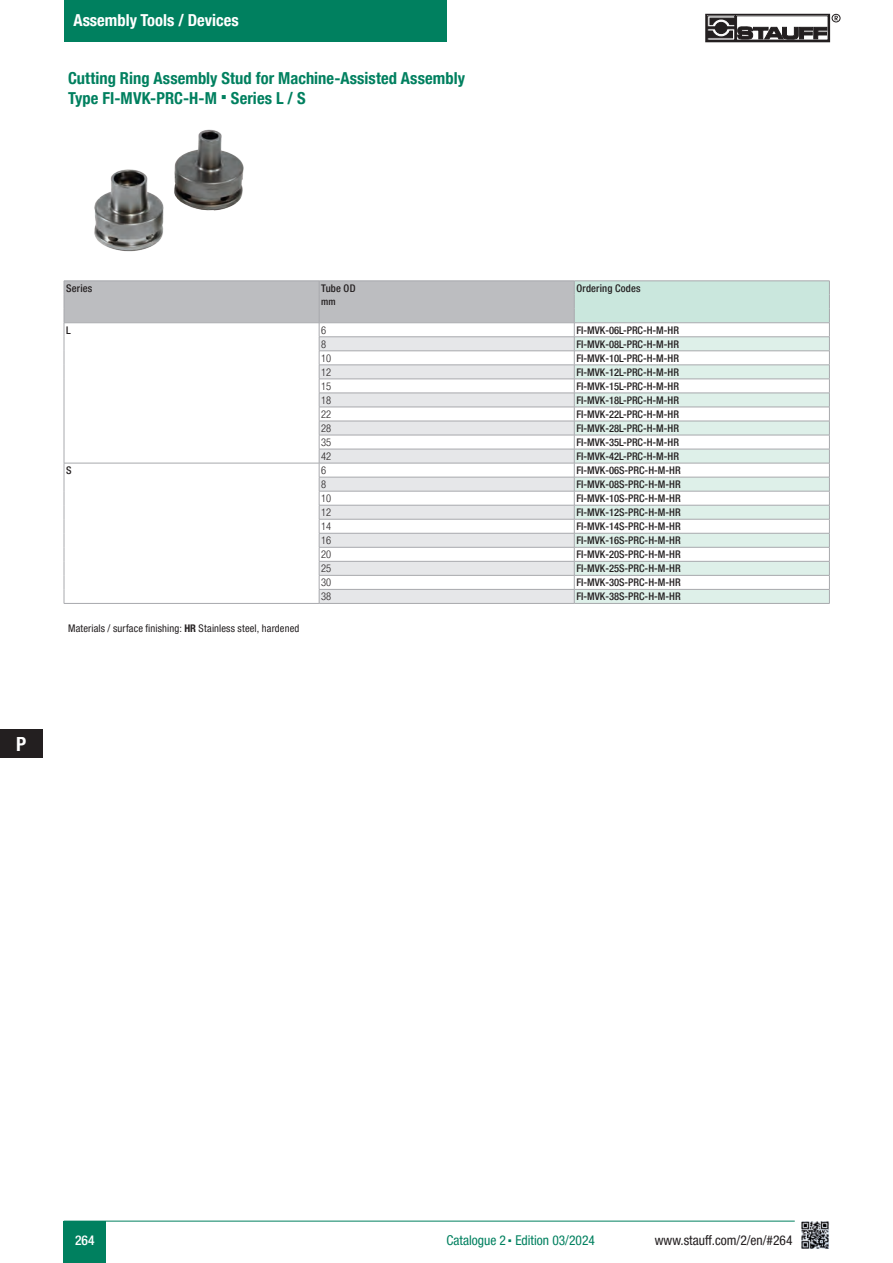
<style>
.page{position:relative;width:893px;height:1263px;background:#fff}
.page>*{position:absolute;margin:0;border:0;box-sizing:border-box;transform-origin:0 0}
.t1{font:700 condensed 19.5px "Helvetica Neue LTW1 G";color:#fff}
.t2{font:700 condensed 16.5px/19.8px "Helvetica Neue LTW1 G";letter-spacing:.005em;color:#00805f}
.t3{font:700 condensed 16.5px "Helvetica Neue LTW1 G";color:#fff}
.t4{font:condensed 13.5px "Helvetica Neue LTW1 G";color:#00805f}
.t5{font:condensed 13.5px "Helvetica Neue LTW1 G";color:#231f20}
.t6{font:500 condensed 13.5px "Helvetica Neue LTW1 G";color:#fff}
.t7{font:500 condensed 10.5px "Helvetica Neue LTW1 G";color:#231f20}
.t8{font:condensed 10.5px "Helvetica Neue LTW1 G";letter-spacing:.015em;color:#231f20}
.t9{font:300 condensed 10.5px "Helvetica Neue LTW1 G";color:#231f20}
.t10{font:500 condensed 10.5px "Helvetica Neue LTW1 G";letter-spacing:.02em;color:#231f20}
.t11{font:500 condensed 9.75px "Helvetica Neue LTW1 G";color:#231f20}
.s1{font-weight:700}
</style>
<div class="page">
<div style="left:64px;top:0;width:382px;height:42px;background:#00805f"></div>
<div style="left:706px;top:14px;width:124px;height:28px;border:1px solid #231f20"></div>
<svg style="left:710px;top:25px;width:23px;height:13px"></svg>
<div style="left:832px;top:14px;width:9px;height:8px;border:1px solid #231f20;border-radius:50%"></div>
<svg style="left:835px;top:16px;width:3px;height:4px"></svg>
<svg style="left:710px;top:18px;width:25px;height:7px"></svg>
<svg style="left:708px;top:31px;width:24px;height:7px"></svg>
<svg style="left:713px;top:20px;width:16px;height:16px"></svg>
<div style="left:713px;top:20px;width:16px;height:16px;border:1px solid #fff;border-radius:50%"></div>
<div style="left:715px;top:22px;width:12px;height:12px;background:#231f20;border-radius:50%"></div>
<div style="left:715px;top:22px;width:12px;height:12px;border:1px solid #231f20;border-radius:50%"></div>
<div style="left:708px;top:27px;width:28px;height:2px;background:#231f20;border:1px solid #231f20"></div>
<svg style="left:738px;top:27px;width:89px;height:13px"></svg>
<div style="left:64px;top:1221px;width:42px;height:42px;background:#00805f"></div>
<hr style="left:64px;top:1221px;width:765px;height:1px;background:#00805f">
<div style="left:0;top:730px;width:43px;height:28px;background:#231f20"></div>
<svg style="left:792px;top:1220px;width:38px;height:29px"></svg>
<img style="left:94px;top:129px;width:150px;height:123px">
<hr style="left:574px;top:603px;width:256px;height:1px;background:#a8a9ad">
<hr style="left:319px;top:603px;width:255px;height:1px;background:#a8a9ad">
<svg style="left:64px;top:281px;width:766px;height:322px"></svg>
<hr style="left:64px;top:603px;width:255px;height:1px;background:#a8a9ad">
<h2 class="t3" style="left:73px;top:10px;width:167px">Assembly Tools / Devices</h2>
<h2 class="t2" style="left:68px;top:69px;width:398px">Cutting Ring Assembly Stud for Machine-Assisted Assembly<br>Type FI-MVK-PRC-H-M ▪ Series L / S</h2>
<p class="t7" style="left:66px;top:282px;width:28px">Series</p>
<p class="t7" style="left:321px;top:282px;width:36px">Tube OD</p>
<p class="t10" style="left:576px;top:282px;width:66px">Ordering Codes</p>
<p class="t11" style="left:321px;top:296px;width:16px">mm</p>
<p class="t7" style="left:66px;top:324px;width:6px">L</p>
<p class="t9" style="left:321px;top:324px;width:7px">6</p>
<p class="t7" style="left:576px;top:323px;width:104px">FI-MVK-06L-PRC-H-M-HR</p>
<p class="t9" style="left:321px;top:338px;width:7px">8</p>
<p class="t7" style="left:576px;top:337px;width:104px">FI-MVK-08L-PRC-H-M-HR</p>
<p class="t9" style="left:321px;top:352px;width:12px">10</p>
<p class="t7" style="left:576px;top:351px;width:104px">FI-MVK-10L-PRC-H-M-HR</p>
<p class="t9" style="left:321px;top:366px;width:12px">12</p>
<p class="t7" style="left:576px;top:366px;width:104px">FI-MVK-12L-PRC-H-M-HR</p>
<p class="t9" style="left:321px;top:380px;width:12px">15</p>
<p class="t7" style="left:576px;top:380px;width:104px">FI-MVK-15L-PRC-H-M-HR</p>
<p class="t9" style="left:321px;top:394px;width:12px">18</p>
<p class="t7" style="left:576px;top:394px;width:104px">FI-MVK-18L-PRC-H-M-HR</p>
<p class="t9" style="left:321px;top:408px;width:12px">22</p>
<p class="t7" style="left:576px;top:408px;width:104px">FI-MVK-22L-PRC-H-M-HR</p>
<p class="t9" style="left:321px;top:422px;width:12px">28</p>
<p class="t7" style="left:576px;top:422px;width:104px">FI-MVK-28L-PRC-H-M-HR</p>
<p class="t9" style="left:321px;top:436px;width:12px">35</p>
<p class="t7" style="left:576px;top:436px;width:104px">FI-MVK-35L-PRC-H-M-HR</p>
<p class="t9" style="left:321px;top:450px;width:12px">42</p>
<p class="t7" style="left:576px;top:450px;width:104px">FI-MVK-42L-PRC-H-M-HR</p>
<p class="t7" style="left:66px;top:464px;width:7px">S</p>
<p class="t9" style="left:321px;top:464px;width:7px">6</p>
<p class="t7" style="left:576px;top:464px;width:106px">FI-MVK-06S-PRC-H-M-HR</p>
<p class="t9" style="left:321px;top:478px;width:7px">8</p>
<p class="t7" style="left:576px;top:478px;width:106px">FI-MVK-08S-PRC-H-M-HR</p>
<p class="t9" style="left:321px;top:492px;width:12px">10</p>
<p class="t7" style="left:576px;top:492px;width:106px">FI-MVK-10S-PRC-H-M-HR</p>
<p class="t9" style="left:321px;top:506px;width:12px">12</p>
<p class="t7" style="left:576px;top:506px;width:106px">FI-MVK-12S-PRC-H-M-HR</p>
<p class="t9" style="left:321px;top:520px;width:12px">14</p>
<p class="t7" style="left:576px;top:520px;width:106px">FI-MVK-14S-PRC-H-M-HR</p>
<p class="t9" style="left:321px;top:534px;width:12px">16</p>
<p class="t7" style="left:576px;top:534px;width:106px">FI-MVK-16S-PRC-H-M-HR</p>
<p class="t9" style="left:321px;top:548px;width:12px">20</p>
<p class="t7" style="left:576px;top:548px;width:106px">FI-MVK-20S-PRC-H-M-HR</p>
<p class="t9" style="left:321px;top:562px;width:12px">25</p>
<p class="t7" style="left:576px;top:562px;width:106px">FI-MVK-25S-PRC-H-M-HR</p>
<p class="t9" style="left:321px;top:576px;width:12px">30</p>
<p class="t7" style="left:576px;top:576px;width:106px">FI-MVK-30S-PRC-H-M-HR</p>
<p class="t9" style="left:321px;top:590px;width:12px">38</p>
<p class="t7" style="left:576px;top:590px;width:106px">FI-MVK-38S-PRC-H-M-HR</p>
<p class="t8" style="left:68px;top:622px;width:233px">Materials / surface finishing: <span class="s1">HR</span> Stainless steel, hardened</p>
<h1 class="t1" style="left:16px;top:732px;width:12px">P</h1>
<p class="t6" style="left:75px;top:1231px;width:21px">264</p>
<p class="t5" style="left:655px;top:1232px;width:139px">www.stauff.com/2/en/#264</p>
<p class="t4" style="left:446px;top:1232px;width:150px">Catalogue 2 ▪ Edition 03/2024</p>
</div>
